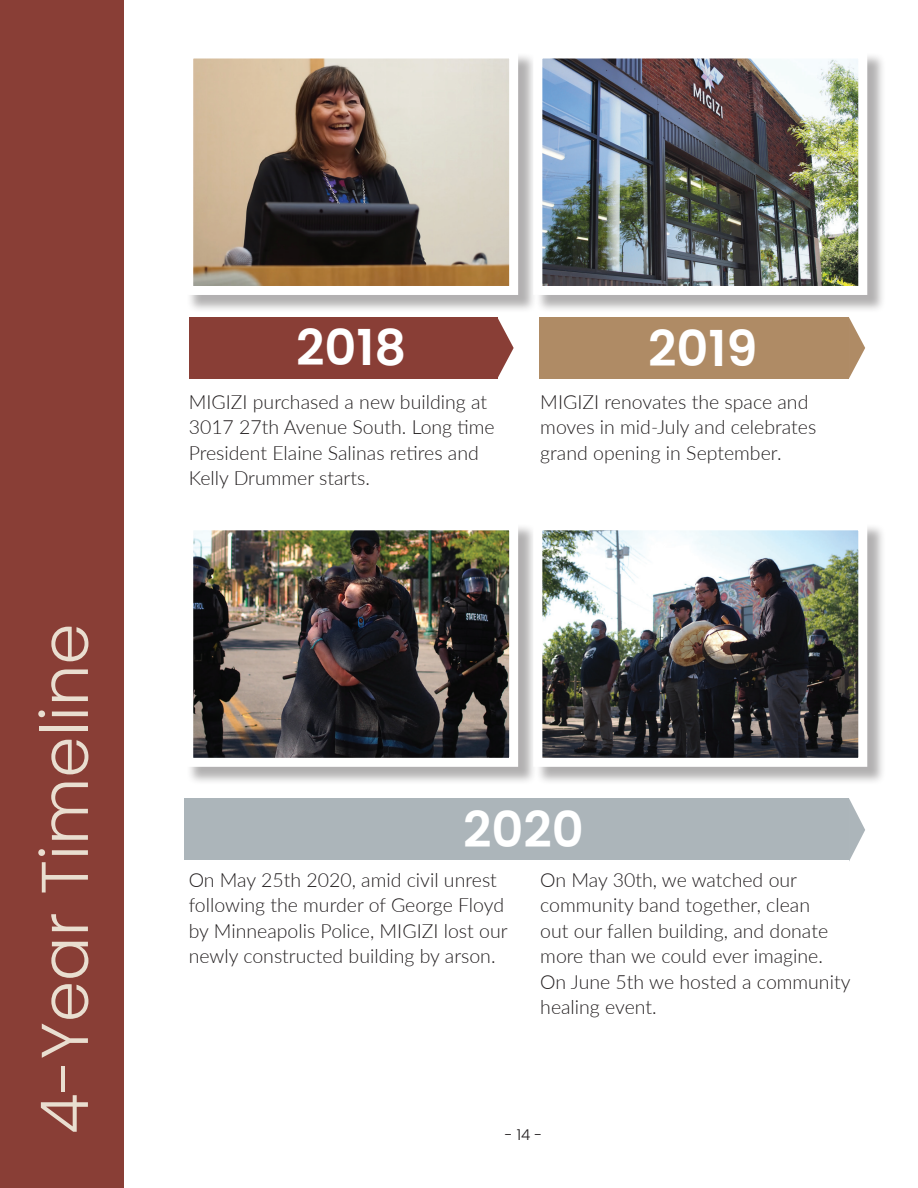
<style>
.page{position:relative;width:918px;height:1188px;background:#fff}
.page>*{position:absolute;margin:0;border:0;box-sizing:border-box;transform-origin:0 0}
.t1{font:300 66px "Poppins";color:#e9ded0}
.t2{font:600 49.5px "Poppins";color:#fff}
.t3{font:300 19.5px/25.5px "Lato";color:#231f20}
.t4{font:300 15px "Poppins";color:#231f20}
</style>
<div class="page">
<div style="left:0;top:0;width:123px;height:1188px;background:#893e36"></div>
<svg style="left:849px;top:317px;width:16px;height:61px"></svg>
<svg style="left:849px;top:798px;width:16px;height:63px"></svg>
<div style="left:189px;top:317px;width:308px;height:61px;background:#893e36"></div>
<svg style="left:497px;top:317px;width:17px;height:61px"></svg>
<div style="left:186px;top:52px;width:351px;height:262px;background:#231f20;opacity:.35"></div>
<img style="left:194px;top:60px;width:314px;height:225px">
<div style="left:184px;top:50px;width:334px;height:245px;border:9px solid #fff"></div>
<div style="left:536px;top:52px;width:350px;height:262px;background:#231f20;opacity:.35"></div>
<img style="left:543px;top:60px;width:314px;height:225px">
<div style="left:533px;top:50px;width:334px;height:245px;border:9px solid #fff"></div>
<div style="left:539px;top:317px;width:310px;height:61px;background:#af8b65"></div>
<div style="left:184px;top:798px;width:665px;height:61px;background:#acb5ba"></div>
<div style="left:186px;top:524px;width:351px;height:261px;background:#231f20;opacity:.35"></div>
<img style="left:194px;top:531px;width:314px;height:226px">
<div style="left:184px;top:521px;width:334px;height:246px;border:9px solid #fff"></div>
<div style="left:536px;top:524px;width:350px;height:261px;background:#231f20;opacity:.35"></div>
<img style="left:543px;top:531px;width:314px;height:226px">
<div style="left:533px;top:521px;width:334px;height:246px;border:9px solid #fff"></div>
<p class="t1" style="left:27px;top:1134px;width:512px;rotate:-90deg">4-Year Timeline</p>
<p class="t2" style="left:296px;top:319px;width:112px">2018</p>
<p class="t2" style="left:648px;top:320px;width:111px">2019</p>
<p class="t3" style="left:189px;top:388px;width:308px">MIGIZI purchased a new building at<br>3017 27th Avenue South. Long time<br>President Elaine Salinas retires and<br>Kelly Drummer starts.</p>
<p class="t3" style="left:540px;top:388px;width:278px">MIGIZI renovates the space and moves in mid-July and celebrates grand opening in September.</p>
<p class="t2" style="left:463px;top:801px;width:122px">2020</p>
<p class="t3" style="left:189px;top:866px;width:320px">On May 25th 2020, amid civil unrest following the murder of George Floyd by Minneapolis Police, MIGIZI lost our newly constructed building by arson.</p>
<p class="t3" style="left:540px;top:866px;width:312px">On May 30th, we watched our community band together, clean<br>out our fallen building, and donate more than we could ever imagine.<br>On June 5th we hosted a community healing event.</p>
<p class="t4" style="left:505px;top:1126px;width:39px">- 14 -</p>
</div>
